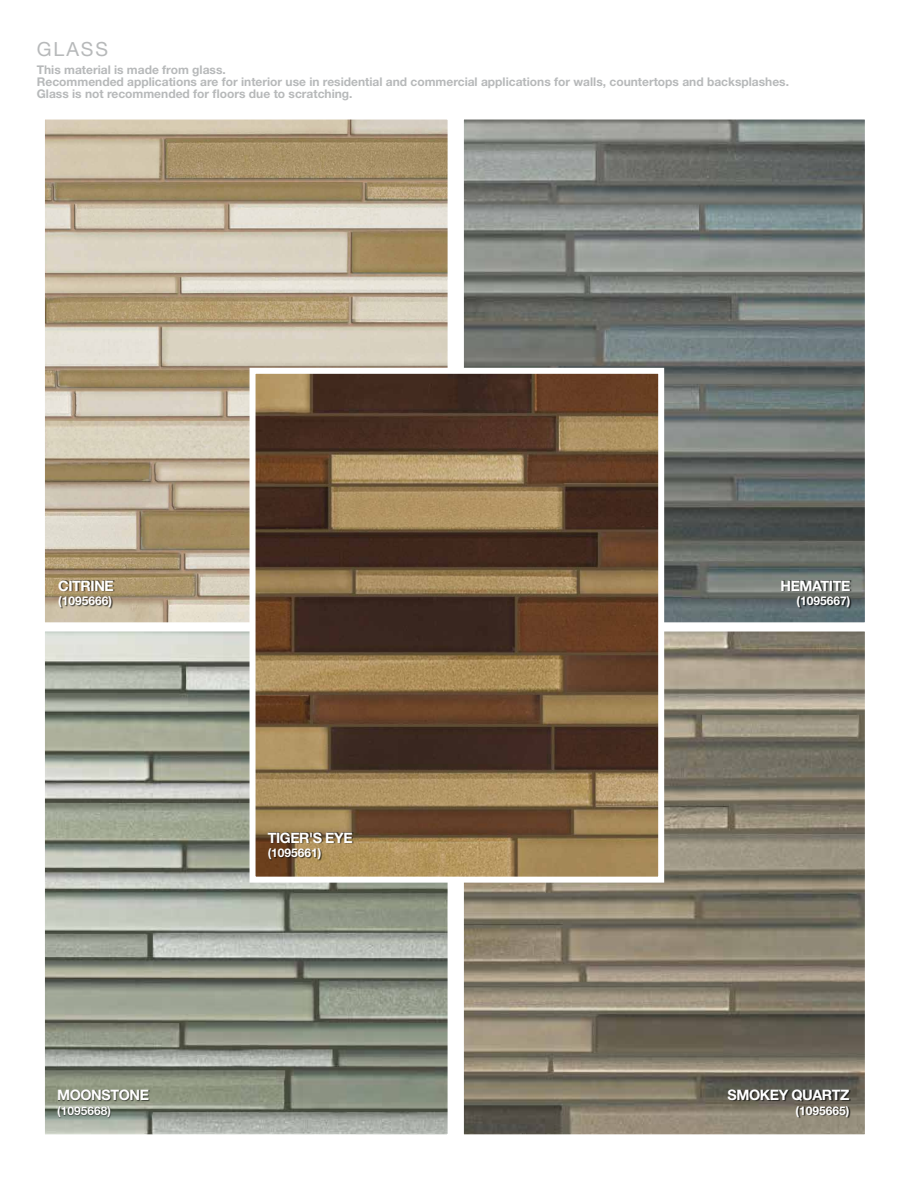
<style>
.page{position:relative;width:918px;height:1188px;background:#fff}
.page>*{position:absolute;margin:0;border:0;box-sizing:border-box;transform-origin:0 0}
.t1{font:19.5px "Helvetica Neue";letter-spacing:.1em;color:#b7b9ba}
.t2{font:700 14.4px "Helvetica Neue";letter-spacing:-.03em;color:#fff}
.t3{font:700 12px/12px "Helvetica Neue";color:#b7b9ba}
.t4{font:700 12px "Helvetica Neue";color:#fff}
</style>
<div class="page">
<img style="left:46px;top:121px;width:401px;height:500px">
<div style="left:39px;top:114px;width:415px;height:514px;border:6px solid #fff"></div>
<img style="left:46px;top:633px;width:401px;height:500px">
<div style="left:39px;top:626px;width:415px;height:514px;border:6px solid #fff"></div>
<img style="left:465px;top:633px;width:399px;height:500px">
<div style="left:458px;top:626px;width:413px;height:514px;border:6px solid #fff"></div>
<img style="left:465px;top:121px;width:399px;height:500px">
<div style="left:458px;top:114px;width:413px;height:514px;border:6px solid #fff"></div>
<div style="left:59px;top:580px;width:56px;height:29px;background:#000;opacity:.65"></div>
<div style="left:782px;top:580px;width:70px;height:29px;background:#000;opacity:.65"></div>
<div style="left:58px;top:1090px;width:93px;height:29px;background:#000;opacity:.65"></div>
<div style="left:729px;top:1090px;width:122px;height:29px;background:#000;opacity:.65"></div>
<img style="left:257px;top:375px;width:400px;height:501px">
<div style="left:250px;top:368px;width:414px;height:515px;border:6px solid #fff"></div>
<div style="left:268px;top:832px;width:86px;height:29px;background:#000;opacity:.65"></div>
<h1 class="t1" style="left:37px;top:37px;width:73px">GLASS</h1>
<p class="t3" style="left:37px;top:63px;width:754px">This material is made from glass.<br>Recommended applications are for interior use in residential and commercial applications for walls, countertops and backsplashes.<br>Glass is not recommended for floors due to scratching.</p>
<p class="t2" style="left:58px;top:577px;width:57px">CITRINE</p>
<p class="t4" style="left:58px;top:593px;width:55px">(1095666)</p>
<p class="t2" style="left:57px;top:1086px;width:94px">MOONSTONE</p>
<p class="t4" style="left:57px;top:1103px;width:55px">(1095668)</p>
<p class="t2" style="left:268px;top:829px;width:87px">TIGER'S EYE</p>
<p class="t4" style="left:268px;top:845px;width:55px">(1095661)</p>
<p class="t2" style="left:780px;top:577px;width:72px">HEMATITE</p>
<p class="t4" style="left:797px;top:593px;width:55px">(1095667)</p>
<p class="t2" style="left:728px;top:1086px;width:123px">SMOKEY QUARTZ</p>
<p class="t4" style="left:796px;top:1103px;width:55px">(1095665)</p>
</div>
